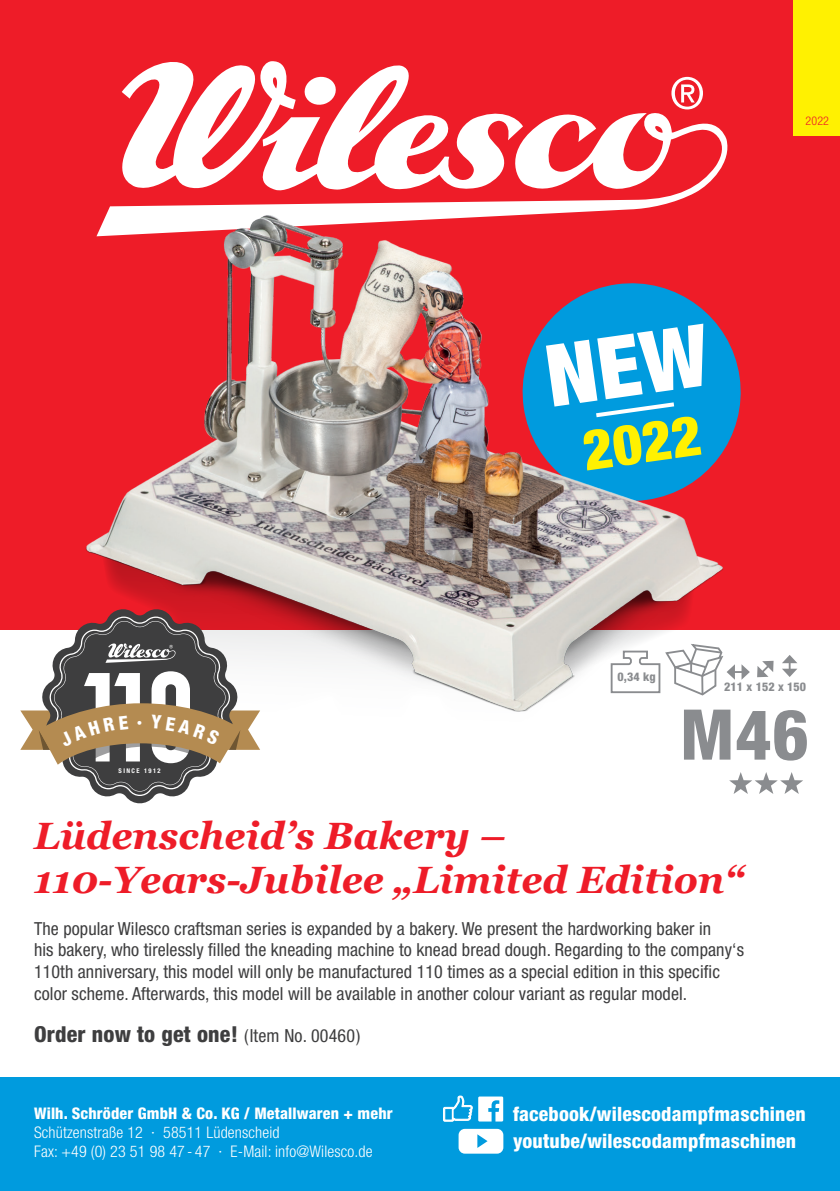
<style>
.page{position:relative;width:840px;height:1191px;background:#fff}
.page>*{position:absolute;margin:0;border:0;box-sizing:border-box;transform-origin:0 0}
.t1{font:700 116.4px "Frontage Condensed";color:#fff}
.t2{font:800 condensed 70px "Helvetica Neue LT Std";color:#8a8c8f}
.t3{font:900 condensed 56px "Helvetica Neue";color:#fff101}
.t4{font:italic 700 38px/44px "Georgia";color:#ee1c28}
.t5{font:800 condensed 22px "Helvetica Neue LT Std";letter-spacing:.01em;color:#3e3e3f}
.t6{font:800 condensed 19.8px/27.4px "Helvetica Neue LT Std";letter-spacing:.01em;color:#fff}
.t7{font:800 condensed 18.8px "Helvetica Neue LT Std";color:#fff}
.t8{font:condensed 18px/21.6px "Helvetica Neue LT Std";letter-spacing:.005em;color:#3e3e3f}
.t9{font:300 condensed 16px/19.2px "Helvetica Neue LT Std";letter-spacing:.01em;color:#fff}
.t10{font:800 condensed 16px "Helvetica Neue LT Std";letter-spacing:.01em;color:#fff}
.t11{font:800 condensed 12px "Helvetica Neue LT Std";letter-spacing:.01em;color:#8a8c8f}
.t12{font:300 condensed 12px "Helvetica Neue LT Std";color:#ee1c28}
.t13{font:700 condensed 6.4px "Helvetica Neue LT Std";letter-spacing:.22em;color:#fff}
.s1{font-weight:400;font-size:18px}
</style>
<div class="page">
<div style="left:0;top:1077px;width:839px;height:114px;background:#009bde"></div>
<div style="left:0;top:0;width:839px;height:629px;background:#ee1c28"></div>
<svg style="left:731px;top:347px;width:10px;height:90px"></svg>
<svg style="left:121px;top:61px;width:607px;height:138px"></svg>
<svg style="left:671px;top:77px;width:31px;height:32px"></svg>
<div style="left:793px;top:0;width:46px;height:135px;background:#fff101"></div>
<svg style="left:478px;top:1096px;width:25px;height:25px"></svg>
<svg style="left:443px;top:1095px;width:29px;height:26px"></svg>
<svg style="left:458px;top:1128px;width:45px;height:25px"></svg>
<img style="left:85px;top:199px;width:646px;height:513px">
<svg style="left:729px;top:772px;width:73px;height:22px"></svg>
<svg style="left:757px;top:661px;width:16px;height:16px"></svg>
<svg style="left:782px;top:655px;width:15px;height:22px"></svg>
<svg style="left:609px;top:642px;width:140px;height:54px"></svg>
<svg style="left:85px;top:601px;width:162px;height:203px"></svg>
<div style="left:545px;top:324px;width:166px;height:96px;background:#009bde"></div>
<svg style="left:20px;top:611px;width:240px;height:189px"></svg>
<h1 class="t1" style="left:73px;top:652px;width:128px">110</h1>
<p class="t13" style="left:119px;top:766px;width:44px">SINCE 1912</p>
<p class="t7" style="left:137px;top:710px;width:7px">·</p>
<p class="t12" style="left:805px;top:114px;width:25px">2022</p>
<h3 class="t3" style="left:576px;top:405px;width:120px;rotate:-8deg">2022</h3>
<p class="t11" style="left:617px;top:669px;width:40px">0,34 kg</p>
<p class="t11" style="left:723px;top:679px;width:83px">211 x 152 x 150</p>
<h2 class="t2" style="left:679px;top:691px;width:130px">M46</h2>
<h3 class="t4" style="left:34px;top:812px;width:711px">Lüdenscheidʼs Bakery –<br>110-Years-Jubilee „Limited Edition“</h3>
<p class="t8" style="left:34px;top:917px;width:711px">The popular Wilesco craftsman series is expanded by a bakery. We present the hardworking baker in<br>his bakery, who tirelessly filled the kneading machine to knead bread dough. Regarding to the company‘s 110th anniversary, this model will only be manufactured 110 times as a special edition in this specific color scheme. Afterwards, this model will be available in another colour variant as regular model.</p>
<p class="t5" style="left:34px;top:1020px;width:328px">Order now to get one! <span class="s1">(Item No. 00460)</span></p>
<p class="t10" style="left:34px;top:1103px;width:360px">Wilh. Schröder GmbH &amp; Co. KG / Metallwaren + mehr</p>
<p class="t9" style="left:34px;top:1122px;width:340px">Schützenstraße 12 · 58511 Lüdenscheid<br>Fax: +49 (0) 23 51 98 47 - 47 · E-Mail: info@Wilesco.de</p>
<p class="t6" style="left:513px;top:1099px;width:294px">facebook/wilescodampfmaschinen youtube/wilescodampfmaschinen</p>
</div>
